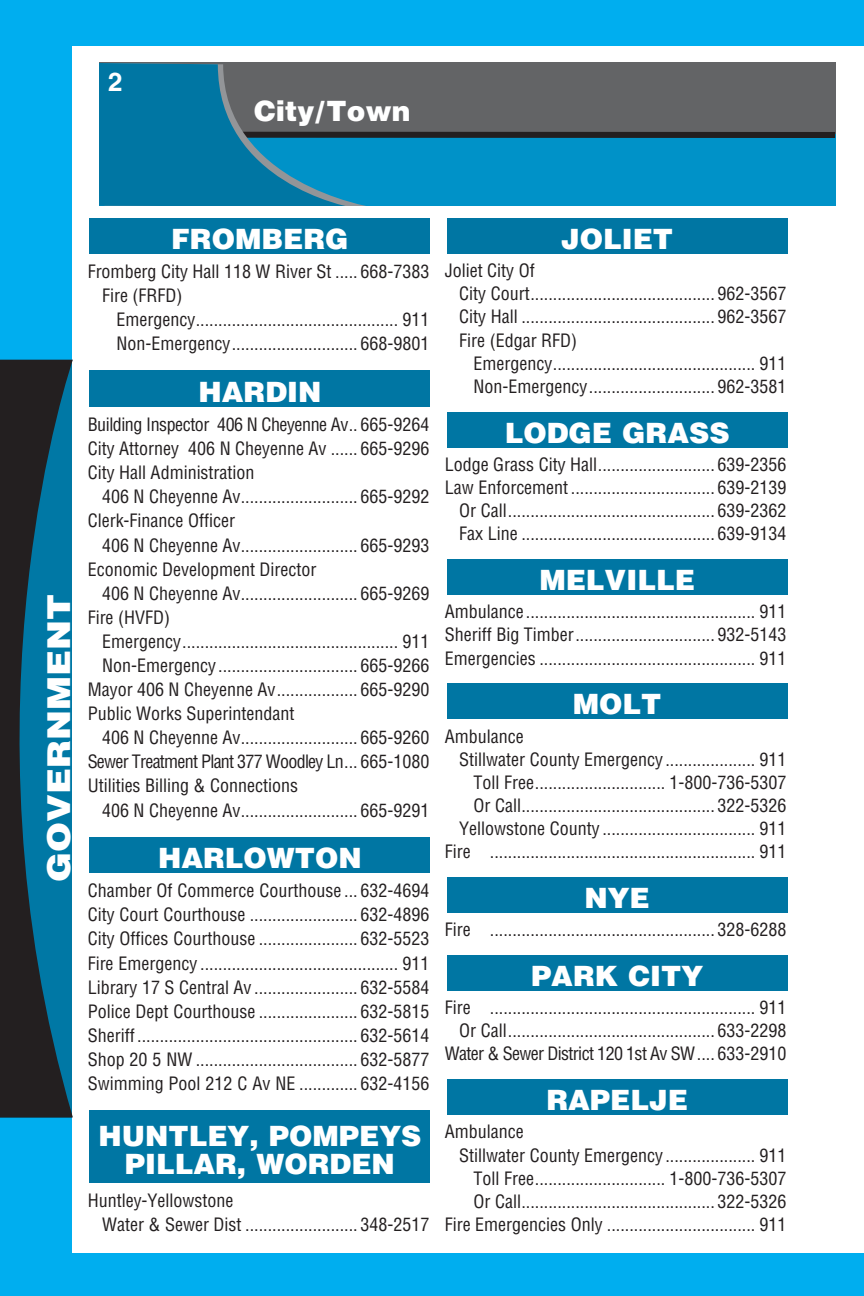
<style>
.page{position:relative;width:864px;height:1296px;background:#00aeef}
.page>*{position:absolute;margin:0;border:0;box-sizing:border-box;transform-origin:0 0}
.t1{font:900 31.6px "Helvetica LT Std";color:#fff;scale:1.14 1}
.Reverse_hdrs{font:900 28px/28px "Helvetica LT Std";color:#fff;text-align:center}
.t2{font:700 26px "Helvetica LT Std";color:#fff}
.GovLinerListings{font:condensed 18px/24px "Helvetica LT Std";color:#231f20}
.GovLinerListings-2{font:condensed 18px "Helvetica LT Std";letter-spacing:-.04em;color:#231f20}
.GovLinerListings-3{font:condensed 18px "Helvetica LT Std";letter-spacing:-.025em;color:#231f20}
.GovLinerListings-4{font:condensed 18px "Helvetica LT Std";letter-spacing:-.035em;color:#231f20}
</style>
<div class="page">
<div style="left:73px;top:46px;width:791px;height:1207px;background:#fff"></div>
<div style="left:99px;top:62px;width:737px;height:73px;background:#636466"></div>
<div style="left:99px;top:134px;width:737px;height:72px;background:#0092c8"></div>
<div style="left:99px;top:132px;width:736px;height:6px;background:#231f20"></div>
<svg style="left:99px;top:63px;width:272px;height:143px"></svg>
<svg style="left:0;top:360px;width:73px;height:757px"></svg>
<div style="left:90px;top:218px;width:340px;height:36px;background:#0076a3"></div>
<div style="left:90px;top:371px;width:340px;height:36px;background:#0076a3"></div>
<div style="left:90px;top:837px;width:340px;height:36px;background:#0076a3"></div>
<div style="left:90px;top:1111px;width:340px;height:72px;background:#0076a3"></div>
<div style="left:447px;top:218px;width:340px;height:36px;background:#0076a3"></div>
<div style="left:447px;top:412px;width:340px;height:36px;background:#0076a3"></div>
<div style="left:447px;top:559px;width:340px;height:36px;background:#0076a3"></div>
<div style="left:447px;top:683px;width:340px;height:36px;background:#0076a3"></div>
<div style="left:447px;top:877px;width:340px;height:36px;background:#0076a3"></div>
<div style="left:447px;top:955px;width:340px;height:36px;background:#0076a3"></div>
<div style="left:447px;top:1079px;width:340px;height:36px;background:#0076a3"></div>
<p class="t2" style="left:108px;top:66px;width:16px">2</p>
<p class="Reverse_hdrs" style="left:254px;top:96px;width:158px">City/Town</p>
<p class="t1" style="left:38px;top:882px;width:254px;rotate:-90deg">GOVERNMENT</p>
<p class="Reverse_hdrs" style="left:171px;top:224px;width:179px">FROMBERG</p>
<p class="GovLinerListings" style="left:88px;top:259px;width:343px">Fromberg City Hall 118 W River St ..... 668-7383</p>
<p class="GovLinerListings" style="left:116px;top:284px;width:314px;text-indent:-14px">Fire (FRFD)<br>Emergency............................................. 911<br>Non-Emergency............................ 668-9801</p>
<p class="Reverse_hdrs" style="left:199px;top:377px;width:124px">HARDIN</p>
<p class="GovLinerListings-3" style="left:88px;top:413px;width:343px">Building Inspector 406 N Cheyenne Av.. 665-9264</p>
<p class="GovLinerListings" style="left:88px;top:436px;width:343px">City Attorney 406 N Cheyenne Av ...... 665-9296</p>
<p class="GovLinerListings" style="left:88px;top:461px;width:168px">City Hall Administration</p>
<p class="GovLinerListings" style="left:102px;top:485px;width:329px">406 N Cheyenne Av.......................... 665-9292</p>
<p class="GovLinerListings" style="left:102px;top:509px;width:329px;text-indent:-14px">Clerk-Finance Officer<br>406 N Cheyenne Av.......................... 665-9293</p>
<p class="GovLinerListings" style="left:102px;top:557px;width:329px;text-indent:-14px">Economic Development Director<br>406 N Cheyenne Av.......................... 665-9269</p>
<p class="GovLinerListings" style="left:102px;top:605px;width:329px;text-indent:-14px">Fire (HVFD)<br>Emergency................................................ 911<br>Non-Emergency ............................... 665-9266</p>
<p class="GovLinerListings" style="left:88px;top:677px;width:343px">Mayor 406 N Cheyenne Av.................. 665-9290</p>
<p class="GovLinerListings" style="left:88px;top:702px;width:208px">Public Works Superintendant</p>
<p class="GovLinerListings" style="left:102px;top:726px;width:329px">406 N Cheyenne Av.......................... 665-9260</p>
<p class="GovLinerListings-2" style="left:88px;top:751px;width:343px">Sewer Treatment Plant 377 Woodley Ln... 665-1080</p>
<p class="GovLinerListings" style="left:88px;top:774px;width:212px">Utilities Billing &amp; Connections</p>
<p class="GovLinerListings" style="left:102px;top:798px;width:329px">406 N Cheyenne Av.......................... 665-9291</p>
<p class="Reverse_hdrs" style="left:158px;top:844px;width:205px">HARLOWTON</p>
<p class="GovLinerListings" style="left:88px;top:879px;width:343px">Chamber Of Commerce Courthouse ... 632-4694</p>
<p class="GovLinerListings" style="left:88px;top:903px;width:343px">City Court Courthouse ........................ 632-4896</p>
<p class="GovLinerListings" style="left:88px;top:927px;width:343px">City Offices Courthouse ...................... 632-5523</p>
<p class="GovLinerListings" style="left:88px;top:951px;width:343px">Fire Emergency ............................................ 911</p>
<p class="GovLinerListings" style="left:88px;top:975px;width:343px">Library 17 S Central Av ....................... 632-5584</p>
<p class="GovLinerListings" style="left:88px;top:999px;width:343px">Police Dept Courthouse ...................... 632-5815</p>
<p class="GovLinerListings" style="left:88px;top:1023px;width:343px">Sheriff................................................. 632-5614</p>
<p class="GovLinerListings" style="left:88px;top:1047px;width:343px">Shop 20 5 NW .................................... 632-5877</p>
<p class="GovLinerListings" style="left:88px;top:1071px;width:343px">Swimming Pool 212 C Av NE ............. 632-4156</p>
<p class="Reverse_hdrs" style="left:99px;top:1121px;width:324px">HUNTLEY, POMPEYS<br>PILLAR, WORDEN</p>
<p class="GovLinerListings" style="left:102px;top:1188px;width:329px;text-indent:-14px">Huntley-Yellowstone<br>Water &amp; Sewer Dist ......................... 348-2517</p>
<p class="Reverse_hdrs" style="left:561px;top:224px;width:113px">JOLIET</p>
<p class="GovLinerListings" style="left:445px;top:259px;width:91px">Joliet City Of</p>
<p class="GovLinerListings" style="left:459px;top:282px;width:329px">City Court......................................... 962-3567</p>
<p class="GovLinerListings" style="left:459px;top:305px;width:329px">City Hall ........................................... 962-3567</p>
<p class="GovLinerListings" style="left:459px;top:328px;width:119px">Fire (Edgar RFD)</p>
<p class="GovLinerListings" style="left:474px;top:351px;width:314px">Emergency............................................. 911</p>
<p class="GovLinerListings" style="left:474px;top:374px;width:314px">Non-Emergency............................ 962-3581</p>
<p class="Reverse_hdrs" style="left:505px;top:418px;width:226px">LODGE GRASS</p>
<p class="GovLinerListings" style="left:445px;top:452px;width:343px">Lodge Grass City Hall.......................... 639-2356</p>
<p class="GovLinerListings" style="left:445px;top:475px;width:343px">Law Enforcement ................................ 639-2139</p>
<p class="GovLinerListings" style="left:459px;top:499px;width:329px">Or Call.............................................. 639-2362</p>
<p class="GovLinerListings" style="left:459px;top:522px;width:329px">Fax Line ........................................... 639-9134</p>
<p class="Reverse_hdrs" style="left:539px;top:565px;width:157px">MELVILLE</p>
<p class="GovLinerListings" style="left:445px;top:600px;width:343px">Ambulance ................................................... 911</p>
<p class="GovLinerListings" style="left:445px;top:623px;width:343px">Sheriff Big Timber............................... 932-5143</p>
<p class="GovLinerListings" style="left:445px;top:646px;width:343px">Emergencies ................................................ 911</p>
<p class="Reverse_hdrs" style="left:573px;top:690px;width:90px">MOLT</p>
<p class="GovLinerListings" style="left:445px;top:724px;width:80px">Ambulance</p>
<p class="GovLinerListings" style="left:459px;top:747px;width:329px">Stillwater County Emergency .................... 911</p>
<p class="GovLinerListings" style="left:474px;top:770px;width:314px">Toll Free............................. 1-800-736-5307</p>
<p class="GovLinerListings" style="left:474px;top:793px;width:314px">Or Call........................................... 322-5326</p>
<p class="GovLinerListings" style="left:459px;top:816px;width:329px">Yellowstone County .................................. 911</p>
<p class="GovLinerListings" style="left:445px;top:840px;width:343px">Fire ........................................................... 911</p>
<p class="Reverse_hdrs" style="left:584px;top:883px;width:67px">NYE</p>
<p class="GovLinerListings" style="left:445px;top:918px;width:343px">Fire .................................................. 328-6288</p>
<p class="Reverse_hdrs" style="left:531px;top:961px;width:174px">PARK CITY</p>
<p class="GovLinerListings" style="left:445px;top:995px;width:343px">Fire ........................................................... 911</p>
<p class="GovLinerListings" style="left:459px;top:1019px;width:329px">Or Call.............................................. 633-2298</p>
<p class="GovLinerListings-4" style="left:445px;top:1043px;width:343px">Water &amp; Sewer District 120 1st Av SW.... 633-2910</p>
<p class="Reverse_hdrs" style="left:546px;top:1086px;width:143px">RAPELJE</p>
<p class="GovLinerListings" style="left:445px;top:1120px;width:80px">Ambulance</p>
<p class="GovLinerListings" style="left:459px;top:1143px;width:329px">Stillwater County Emergency .................... 911</p>
<p class="GovLinerListings" style="left:474px;top:1166px;width:314px">Toll Free............................. 1-800-736-5307</p>
<p class="GovLinerListings" style="left:474px;top:1189px;width:314px">Or Call........................................... 322-5326</p>
<p class="GovLinerListings" style="left:445px;top:1212px;width:343px">Fire Emergencies Only ................................. 911</p>
</div>
